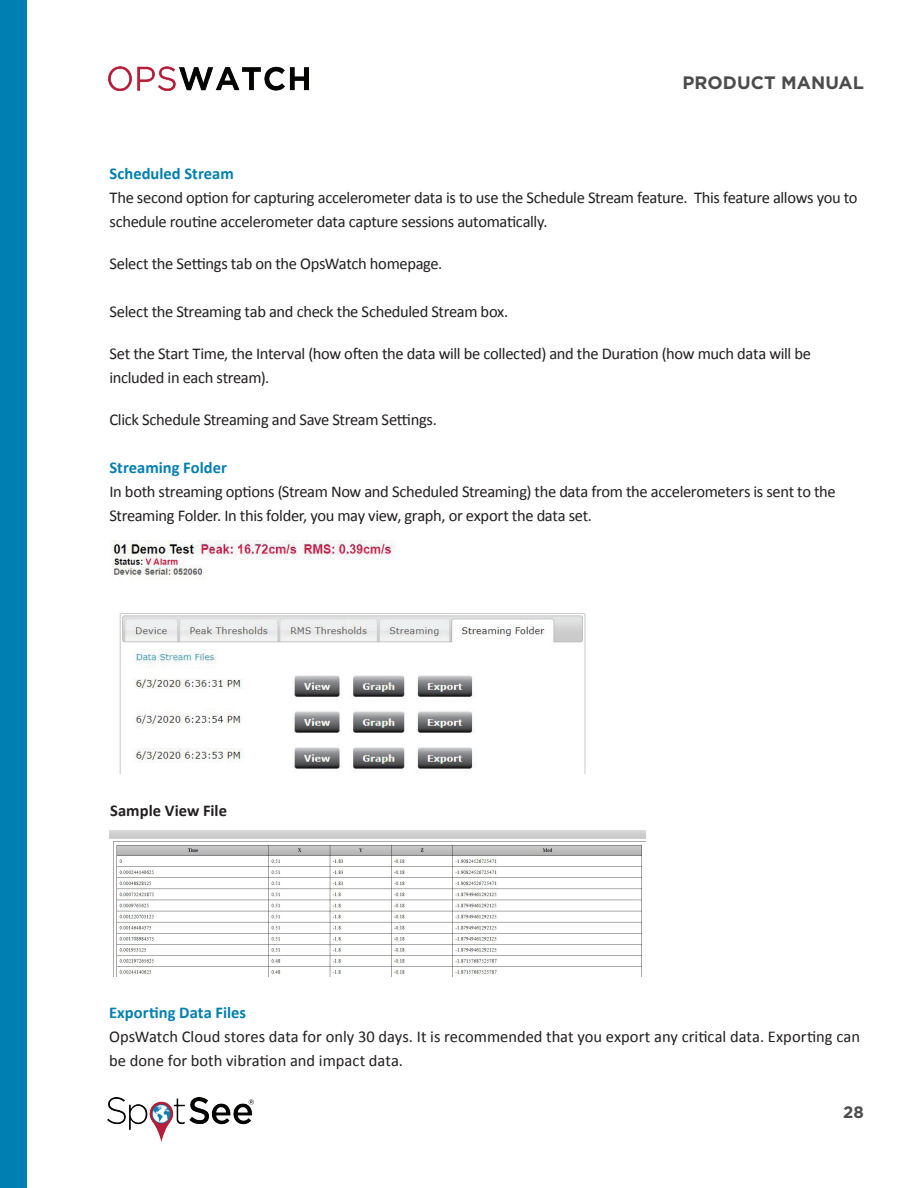
<style>
.page{position:relative;width:918px;height:1188px;background:#fff}
.page>*{position:absolute;margin:0;border:0;box-sizing:border-box;transform-origin:0 0}
.t1{font:700 18px "Gotham";letter-spacing:.005em;color:#4d4b4d}
.t2{font:16.5px/24px "Calibri";letter-spacing:-.02em;color:#231f20}
.t3{font:16.5px/24px "Calibri";color:#231f20}
.t4{font:700 16.5px "Calibri";letter-spacing:.005em;color:#007fb2}
.t5{font:700 16.5px "Calibri";color:#231f20}
.t6{font:700 16.5px "Gotham";color:#4d4b4d}
</style>
<div class="page">
<img style="left:108px;top:1097px;width:145px;height:44px">
<div style="left:248px;top:1098px;width:8px;height:7px;background:#fff"></div>
<svg style="left:249px;top:1099px;width:5px;height:6px"></svg>
<div style="left:0;top:0;width:27px;height:1188px;background:#007fb2"></div>
<img style="left:108px;top:66px;width:201px;height:25px">
<img style="left:111px;top:540px;width:475px;height:233px">
<img style="left:110px;top:831px;width:536px;height:146px">
<p class="t1" style="left:682px;top:72px;width:183px">PRODUCT MANUAL</p>
<p class="t4" style="left:109px;top:163px;width:126px">Scheduled Stream</p>
<p class="t2" style="left:109px;top:185px;width:750px">The second option for capturing accelerometer data is to use the Schedule Stream feature. This feature allows you to schedule routine accelerometer data capture sessions automatically.</p>
<p class="t2" style="left:109px;top:251px;width:334px">Select the Settings tab on the OpsWatch homepage.</p>
<p class="t2" style="left:109px;top:299px;width:400px">Select the Streaming tab and check the Scheduled Stream box.</p>
<p class="t2" style="left:109px;top:341px;width:703px">Set the Start Time, the Interval (how often the data will be collected) and the Duration (how much data will be included in each stream).</p>
<p class="t2" style="left:109px;top:407px;width:329px">Click Schedule Streaming and Save Stream Settings.</p>
<p class="t4" style="left:109px;top:457px;width:119px">Streaming Folder</p>
<p class="t2" style="left:109px;top:479px;width:728px">In both streaming options (Stream Now and Scheduled Streaming) the data from the accelerometers is sent to the<br>Streaming Folder. In this folder, you may view, graph, or export the data set.</p>
<p class="t5" style="left:110px;top:800px;width:118px">Sample View File</p>
<p class="t4" style="left:109px;top:1002px;width:139px">Exporting Data Files</p>
<p class="t3" style="left:109px;top:1025px;width:752px">OpsWatch Cloud stores data for only 30 days. It is recommended that you export any critical data. Exporting can be done for both vibration and impact data.</p>
<p class="t6" style="left:843px;top:1103px;width:22px">28</p>
</div>
